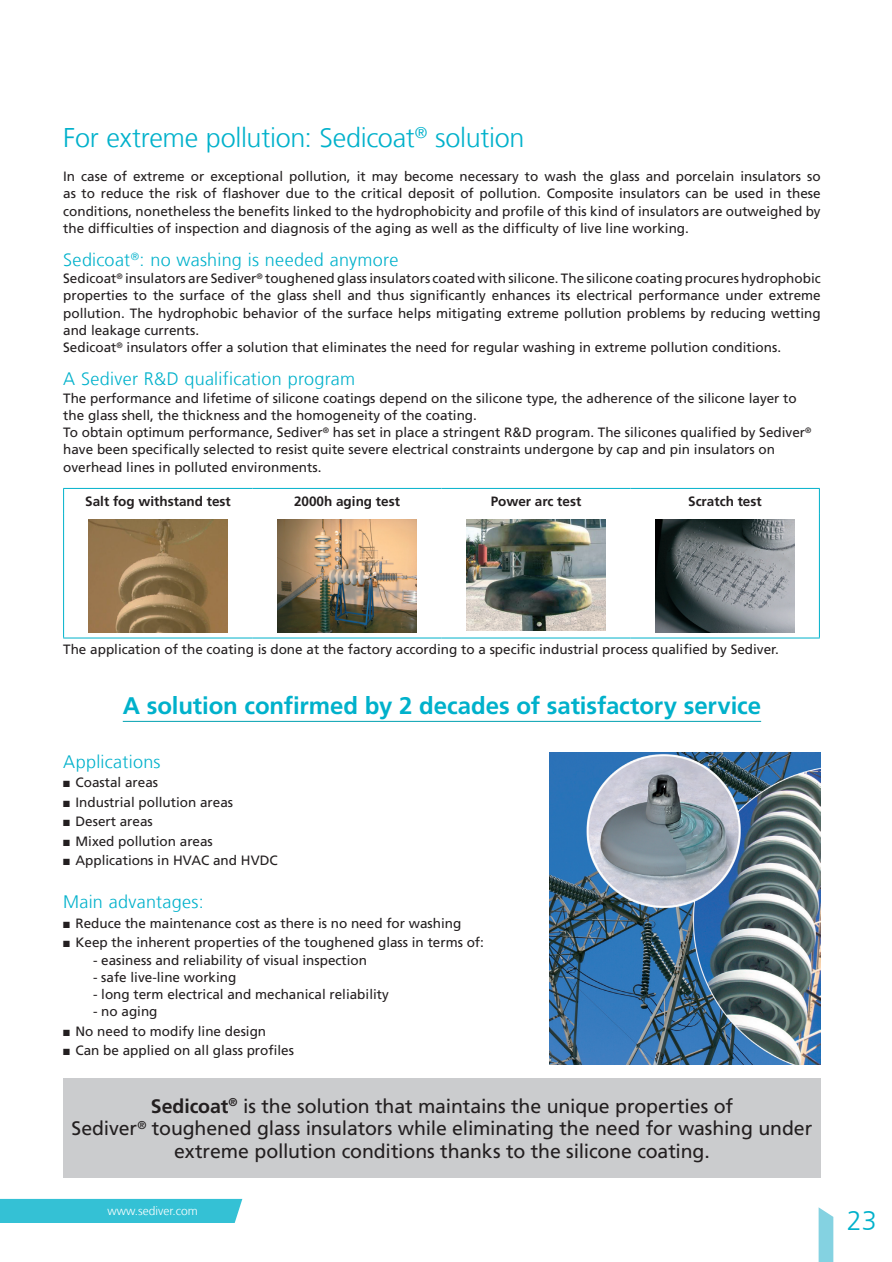
<style>
.page{position:relative;width:892px;height:1262px;background:#fff}
.page>*{position:absolute;margin:0;border:0;box-sizing:border-box;transform-origin:0 0}
.t1{font:300 27px "Frutiger LT Com";letter-spacing:-.01em;color:#00b1cb}
.t2{font:700 24px "Frutiger LT Com";letter-spacing:-.005em;color:#00b1cb}
.t3{font:19.5px/22.5px "Frutiger LT Com";letter-spacing:-.01em;color:#231f20;text-align:center}
.t4{font:300 18px "Frutiger LT Com";letter-spacing:.015em;color:#00b1cb}
.t5{font:13.5px/17.2px "Frutiger LT Com";color:#231f20}
.t6{font:700 13.5px "Frutiger LT Com";color:#231f20}
.t7{font:300 12px "Frutiger LT Com";color:#fff}
.s1{font-weight:700}
</style>
<div class="page">
<svg style="left:818px;top:1207px;width:15px;height:55px"></svg>
<img style="left:549px;top:752px;width:271px;height:312px">
<hr style="left:123px;top:721px;width:637px;height:1px;background:#00a0b0">
<hr style="left:63px;top:488px;width:189px;height:1px;background:#00b1cb">
<svg style="left:63px;top:489px;width:1px;height:25px"></svg>
<hr style="left:252px;top:488px;width:189px;height:1px;background:#00b1cb">
<hr style="left:441px;top:488px;width:189px;height:1px;background:#00b1cb">
<hr style="left:630px;top:488px;width:189px;height:1px;background:#00b1cb">
<svg style="left:818px;top:489px;width:1px;height:25px"></svg>
<hr style="left:63px;top:514px;width:1px;height:123px;background:#00b1cb">
<hr style="left:818px;top:514px;width:1px;height:123px;background:#00b1cb">
<hr style="left:63px;top:637px;width:189px;height:1px;background:#00b1cb">
<hr style="left:252px;top:637px;width:189px;height:1px;background:#00b1cb">
<hr style="left:441px;top:637px;width:189px;height:1px;background:#00b1cb">
<hr style="left:630px;top:637px;width:189px;height:1px;background:#00b1cb">
<img style="left:89px;top:520px;width:138px;height:112px">
<img style="left:277px;top:520px;width:139px;height:112px">
<img style="left:466px;top:520px;width:139px;height:110px">
<img style="left:655px;top:520px;width:139px;height:112px">
<div style="left:63px;top:1078px;width:757px;height:99px;background:#cbccce"></div>
<div style="left:0;top:1199px;width:242px;height:24px;background:#34c1d5"></div>
<h1 class="t1" style="left:63px;top:122px;width:463px">For extreme pollution: Sedicoat<sup>®</sup> solution</h1>
<p class="t5" style="left:63px;top:168px;width:758px;text-align:justify">In case of extreme or exceptional pollution, it may become necessary to wash the glass and porcelain insulators so as to reduce the risk of flashover due to the critical deposit of pollution. Composite insulators can be used in these conditions, nonetheless the benefits linked to the hydrophobicity and profile of this kind of insulators are outweighed by the difficulties of inspection and diagnosis of the aging as well as the difficulty of live line working.</p>
<h3 class="t4" style="left:63px;top:249px;width:336px">Sedicoat<sup>®</sup>: no washing is needed anymore</h3>
<p class="t5" style="left:63px;top:270px;width:758px">Sedicoat<sup>®</sup> insulators are Sediver<sup>®</sup> toughened glass insulators coated with silicone. The silicone coating procures hydrophobic properties to the surface of the glass shell and thus significantly enhances its electrical performance under extreme pollution. The hydrophobic behavior of the surface helps mitigating extreme pollution problems by reducing wetting and leakage currents.<br>Sedicoat<sup>®</sup> insulators offer a solution that eliminates the need for regular washing in extreme pollution conditions.</p>
<h3 class="t4" style="left:63px;top:368px;width:293px">A Sediver R&amp;D qualification program</h3>
<p class="t5" style="left:63px;top:389px;width:749px">The performance and lifetime of silicone coatings depend on the silicone type, the adherence of the silicone layer to the glass shell, the thickness and the homogeneity of the coating.<br>To obtain optimum performance, Sediver<sup>®</sup> has set in place a stringent R&amp;D program. The silicones qualified by Sediver<sup>® </sup>have been specifically selected to resist quite severe electrical constraints undergone by cap and pin insulators on overhead lines in polluted environments.</p>
<p class="t6" style="left:85px;top:493px;width:147px">Salt fog withstand test</p>
<p class="t6" style="left:294px;top:493px;width:107px">2000h aging test</p>
<p class="t6" style="left:490px;top:493px;width:92px">Power arc test</p>
<p class="t6" style="left:688px;top:493px;width:75px">Scratch test</p>
<p class="t5" style="left:63px;top:640px;width:717px">The application of the coating is done at the factory according to a specific industrial process qualified by Sediver.</p>
<h2 class="t2" style="left:123px;top:691px;width:639px">A solution confirmed by 2 decades of satisfactory service</h2>
<h3 class="t4" style="left:63px;top:751px;width:99px">Applications</h3>
<p class="t5" style="left:63px;top:774px;width:96px">■ Coastal areas</p>
<p class="t5" style="left:63px;top:793px;width:171px">■ Industrial pollution areas</p>
<p class="t5" style="left:63px;top:813px;width:91px">■ Desert areas</p>
<p class="t5" style="left:63px;top:832px;width:151px">■ Mixed pollution areas</p>
<p class="t5" style="left:63px;top:852px;width:216px">■ Applications in HVAC and HVDC</p>
<h3 class="t4" style="left:63px;top:891px;width:142px">Main advantages:</h3>
<p class="t5" style="left:63px;top:914px;width:399px">■ Reduce the maintenance cost as there is no need for washing</p>
<p class="t5" style="left:63px;top:934px;width:422px">■ Keep the inherent properties of the toughened glass in terms of:</p>
<p class="t5" style="left:93px;top:951px;width:275px">- easiness and reliability of visual inspection</p>
<p class="t5" style="left:93px;top:968px;width:145px">- safe live-line working</p>
<p class="t5" style="left:93px;top:986px;width:297px">- long term electrical and mechanical reliability</p>
<p class="t5" style="left:93px;top:1003px;width:66px">- no aging</p>
<p class="t5" style="left:63px;top:1022px;width:204px">■ No need to modify line design</p>
<p class="t5" style="left:63px;top:1042px;width:232px">■ Can be applied on all glass profiles</p>
<h3 class="t3" style="left:72px;top:1094px;width:742px"><span class="s1">Sedicoat</span><sup>®</sup> is the solution that maintains the unique properties of<br>Sediver<sup>®</sup> toughened glass insulators while eliminating the need for washing under extreme pollution conditions thanks to the silicone coating.</h3>
<p class="t7" style="left:107px;top:1204px;width:92px">www.sediver.com</p>
<h1 class="t1" style="left:846px;top:1204px;width:32px">23</h1>
</div>
